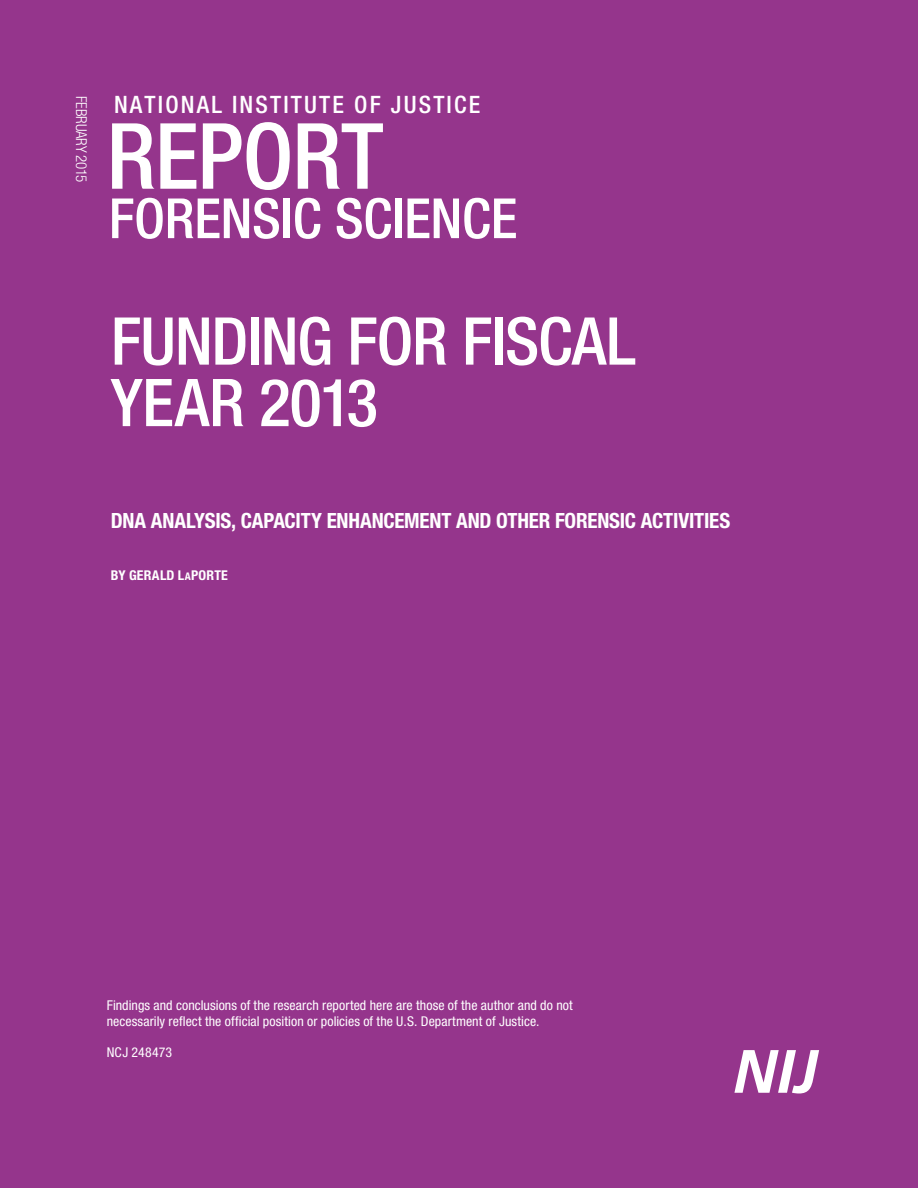
<style>
.page{position:relative;width:918px;height:1188px;background:#95358c}
.page>*{position:absolute;margin:0;border:0;box-sizing:border-box;transform-origin:0 0}
.t1{font:500 condensed 91.5px "Helvetica Neue LT Std";letter-spacing:-.01em;color:#fff}
._01_Title{font:500 condensed 66px/61.5px "Helvetica Neue LT Std";letter-spacing:-.015em;color:#fff}
.t2{font:500 condensed 55.5px "Helvetica Neue LT Std";letter-spacing:-.005em;color:#fff}
.t3{font:500 condensed 24px "Helvetica Neue LT Std";letter-spacing:.09em;color:#fff}
._01-Subtitle{font:700 condensed 21px "Helvetica Neue LT Std";letter-spacing:-.01em;color:#fff}
._01_Month{font:300 condensed 15px "Helvetica Neue LT Std";letter-spacing:-.015em;color:#fff}
._04_Body_text{font:condensed 13.5px/16.2px "Helvetica Neue LT Std";letter-spacing:.005em;color:#fff}
._03_By_Line{font:700 condensed 13.5px "Helvetica Neue LT Std";letter-spacing:.015em;color:#fff}
.s1{font-size:10.5px}
</style>
<div class="page">
<svg style="left:734px;top:1050px;width:85px;height:44px"></svg>
<p class="_01_Month" style="left:90px;top:96px;width:87px;rotate:90deg">FEBRUARY 2015</p>
<h3 class="t3" style="left:114px;top:90px;width:368px">NATIONAL INSTITUTE OF JUSTICE</h3>
<h1 class="t1" style="left:107px;top:102px;width:278px">REPORT</h1>
<h3 class="t2" style="left:109px;top:185px;width:410px">FORENSIC SCIENCE</h3>
<p class="_01_Title" style="left:111px;top:310px;width:526px">FUNDING FOR FISCAL<br>YEAR 2013</p>
<p class="_01-Subtitle" style="left:111px;top:508px;width:621px">DNA ANALYSIS, CAPACITY ENHANCEMENT AND OTHER FORENSIC ACTIVITIES</p>
<p class="_03_By_Line" style="left:111px;top:567px;width:119px">BY GERALD L<span class="s1">a</span>PORTE</p>
<p class="_04_Body_text" style="left:107px;top:997px;width:468px">Findings and conclusions of the research reported here are those of the author and do not necessarily reflect the official position or policies of the U.S. Department of Justice.</p>
<p class="_04_Body_text" style="left:107px;top:1044px;width:67px">NCJ 248473</p>
</div>
